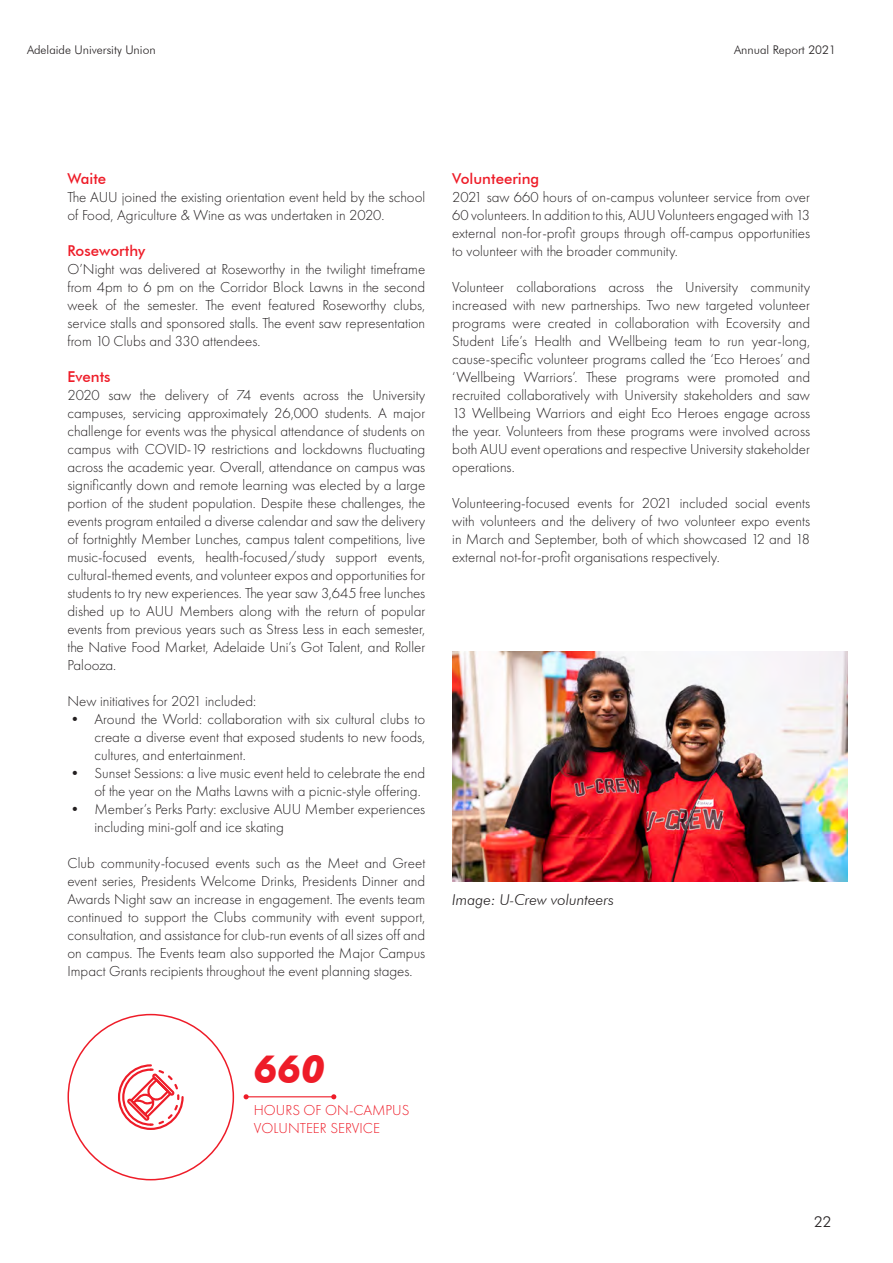
<style>
.page{position:relative;width:893px;height:1263px;background:#fff}
.page>*{position:absolute;margin:0;border:0;box-sizing:border-box;transform-origin:0 0}
.Headline{font:italic 700 39px "Futura BT";color:#ee1c28}
.Body_-_justified{font:300 15px/18px "Futura PT";color:#231f20;text-align:justify}
.Body_-_justified-2{font:500 15px "Futura BT";color:#ee1c28}
.Body_-_justified-3{font:300 15px "Futura PT";color:#ee1c28}
.Body_-_justified-4{font:italic 300 15px "Futura BT";color:#231f20}
.t1{font:300 15px "Futura BT";color:#231f20}
.t2{font:300 12px "Futura BT";color:#231f20}
</style>
<div class="page">
<img style="left:452px;top:652px;width:395px;height:229px">
<svg style="left:118px;top:1064px;width:66px;height:66px"></svg>
<hr style="left:246px;top:1096px;width:88px;height:1px;background:#ee1c28">
<svg style="left:244px;top:1094px;width:5px;height:5px"></svg>
<svg style="left:331px;top:1094px;width:5px;height:5px"></svg>
<p class="t2" style="left:27px;top:42px;width:130px">Adelaide University Union</p>
<p class="t2" style="left:734px;top:42px;width:103px">Annual Report 2021</p>
<p class="Body_-_justified-2" style="left:68px;top:169px;width:40px">Waite</p>
<p class="Body_-_justified" style="left:68px;top:188px;width:359px">The AUU joined the existing orientation event held by the school of Food, Agriculture &amp; Wine as was undertaken in 2020.</p>
<p class="Body_-_justified-2" style="left:68px;top:241px;width:79px">Roseworthy</p>
<p class="Body_-_justified" style="left:68px;top:260px;width:359px">O’Night was delivered at Roseworthy in the twilight timeframe from 4pm to 6 pm on the Corridor Block Lawns in the second week of the semester. The event featured Roseworthy clubs, service stalls and sponsored stalls. The event saw representation from 10 Clubs and 330 attendees.</p>
<p class="Body_-_justified-2" style="left:68px;top:367px;width:45px">Events</p>
<p class="Body_-_justified" style="left:68px;top:386px;width:359px">2020 saw the delivery of 74 events across the University campuses, servicing approximately 26,000 students. A major challenge for events was the physical attendance of students on campus with COVID-19 restrictions and lockdowns fluctuating across the academic year. Overall, attendance on campus was significantly down and remote learning was elected by a large portion of the student population. Despite these challenges, the events program entailed a diverse calendar and saw the delivery of fortnightly Member Lunches, campus talent competitions, live music-focused events, health-focused/study support events, cultural-themed events, and volunteer expos and opportunities for students to try new experiences. The year saw 3,645 free lunches dished up to AUU Members along with the return of popular events from previous years such as Stress Less in each semester, the Native Food Market, Adelaide Uni’s Got Talent, and Roller Palooza.</p>
<p class="Body_-_justified" style="left:68px;top:692px;width:190px">New initiatives for 2021 included:</p>
<p class="Body_-_justified" style="left:94px;top:710px;width:332px;text-indent:-27px">• Around the World: collaboration with six cultural clubs to create a diverse event that exposed students to new foods, cultures, and entertainment.</p>
<p class="Body_-_justified" style="left:68px;top:764px;width:359px;text-align:right">• Sunset Sessions: a live music event held to celebrate the end of the year on the Maths Lawns with a picnic-style offering.</p>
<p class="Body_-_justified" style="left:94px;top:800px;width:332px;text-indent:-27px">• Member’s Perks Party: exclusive AUU Member experiences including mini-golf and ice skating</p>
<p class="Body_-_justified" style="left:68px;top:854px;width:359px">Club community-focused events such as the Meet and Greet event series, Presidents Welcome Drinks, Presidents Dinner and Awards Night saw an increase in engagement. The events team continued to support the Clubs community with event support, consultation, and assistance for club-run events of all sizes off and on campus. The Events team also supported the Major Campus Impact Grants recipients throughout the event planning stages.</p>
<p class="Body_-_justified-2" style="left:452px;top:169px;width:89px">Volunteering</p>
<p class="Body_-_justified" style="left:452px;top:188px;width:359px">2021 saw 660 hours of on-campus volunteer service from over 60 volunteers. In addition to this, AUU Volunteers engaged with 13 external non-for-profit groups through off-campus opportunities to volunteer with the broader community.</p>
<p class="Body_-_justified" style="left:452px;top:278px;width:359px">Volunteer collaborations across the University community increased with new partnerships. Two new targeted volunteer programs were created in collaboration with Ecoversity and Student Life’s Health and Wellbeing team to run year-long, cause-specific volunteer programs called the ‘Eco Heroes’ and ‘Wellbeing Warriors’. These programs were promoted and recruited collaboratively with University stakeholders and saw 13 Wellbeing Warriors and eight Eco Heroes engage across the year. Volunteers from these programs were involved across both AUU event operations and respective University stakeholder operations.</p>
<p class="Body_-_justified" style="left:452px;top:494px;width:359px">Volunteering-focused events for 2021 included social events with volunteers and the delivery of two volunteer expo events in March and September, both of which showcased 12 and 18 external not-for-profit organisations respectively.</p>
<p class="Body_-_justified-4" style="left:452px;top:890px;width:163px">Image: U-Crew volunteers</p>
<p class="Headline" style="left:254px;top:1046px;width:73px">660</p>
<p class="Body_-_justified-3" style="left:254px;top:1101px;width:157px">HOURS OF ON-CAMPUS</p>
<p class="Body_-_justified-3" style="left:254px;top:1119px;width:128px">VOLUNTEER SERVICE</p>
<p class="t1" style="left:814px;top:1213px;width:19px">22</p>
</div>
